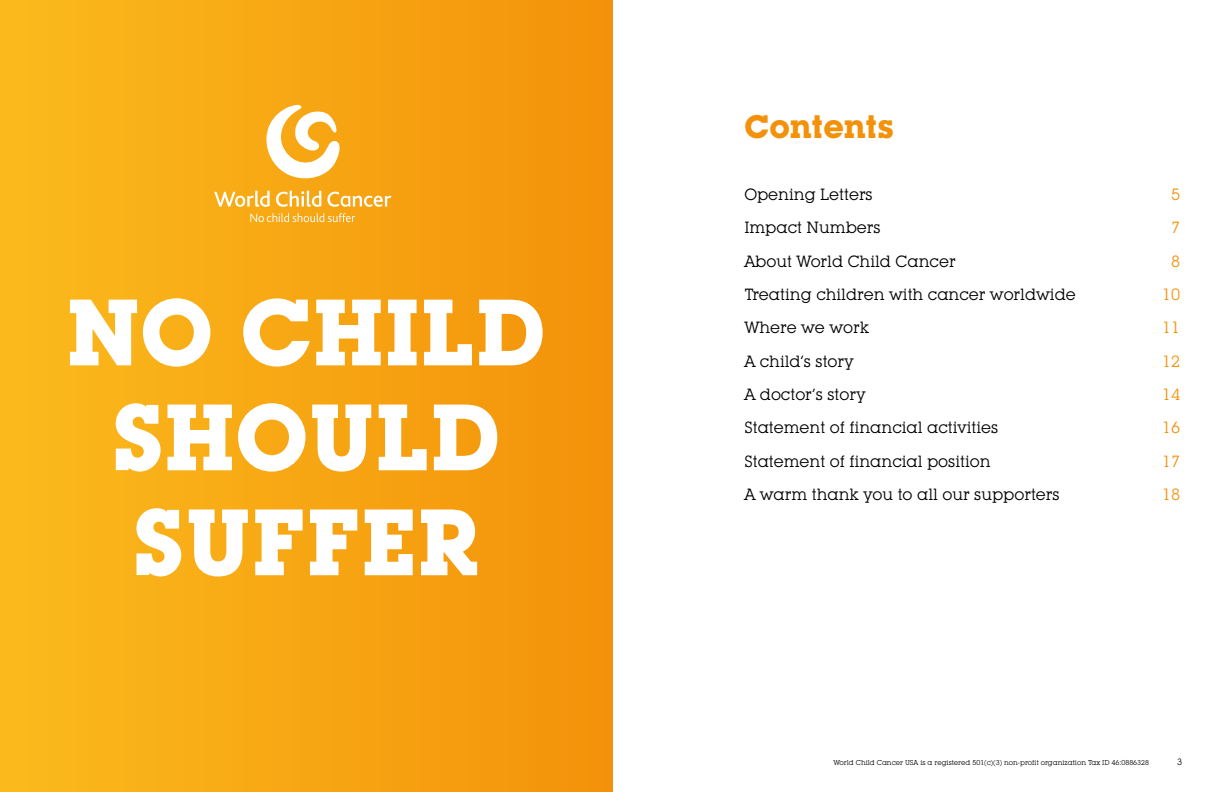
<style>
.page{position:relative;width:1224px;height:792px;background:#fff}
.page>*{position:absolute;margin:0;border:0;box-sizing:border-box;transform-origin:0 0}
.t1{font:700 92.5px/104.9px "Lubalin Graph IT Cby BT";color:#fff;text-align:center}
.t2{font:700 32px "Lubalin Graph IT Cby BT";color:#f3920a}
.t3{font:16px "Lubalin Graph IT Cby BT";color:#000}
.t4{font:16px "Lubalin Graph IT Cby BT";color:#f3920a}
.t5{font:9px "Lubalin Graph IT Cby BT";color:#000}
.t6{font:7px "Lubalin Graph IT Cby BT";color:#000}
</style>
<div class="page">
<div style="left:0;top:0;width:612px;height:792px;background:linear-gradient(to right,#fbbb1c,#f3920a)"></div>
<svg style="left:214px;top:191px;width:56px;height:16px"></svg>
<svg style="left:276px;top:191px;width:45px;height:16px"></svg>
<svg style="left:327px;top:192px;width:64px;height:15px"></svg>
<svg style="left:250px;top:213px;width:105px;height:9px"></svg>
<svg style="left:266px;top:105px;width:77px;height:74px"></svg>
<h1 class="t1" style="left:67px;top:279px;width:480px">NO CHILD<br>SHOULD<br>SUFFER</h1>
<h2 class="t2" style="left:744px;top:107px;width:151px">Contents</h2>
<p class="t3" style="left:744px;top:184px;width:130px">Opening Letters</p>
<p class="t4" style="left:1171px;top:184px;width:11px">5</p>
<p class="t3" style="left:744px;top:218px;width:138px">Impact Numbers</p>
<p class="t4" style="left:1171px;top:218px;width:11px">7</p>
<p class="t3" style="left:744px;top:251px;width:213px">About World Child Cancer</p>
<p class="t4" style="left:1171px;top:251px;width:11px">8</p>
<p class="t3" style="left:744px;top:284px;width:333px">Treating children with cancer worldwide</p>
<p class="t4" style="left:1162px;top:284px;width:20px">10</p>
<p class="t3" style="left:744px;top:318px;width:126px">Where we work</p>
<p class="t4" style="left:1162px;top:318px;width:20px">11</p>
<p class="t3" style="left:744px;top:351px;width:111px">A child’s story</p>
<p class="t4" style="left:1162px;top:351px;width:20px">12</p>
<p class="t3" style="left:744px;top:385px;width:123px">A doctor’s story</p>
<p class="t4" style="left:1162px;top:385px;width:20px">14</p>
<p class="t3" style="left:744px;top:418px;width:255px">Statement of financial activities</p>
<p class="t4" style="left:1162px;top:418px;width:20px">16</p>
<p class="t3" style="left:744px;top:451px;width:248px">Statement of financial position</p>
<p class="t4" style="left:1162px;top:451px;width:20px">17</p>
<p class="t3" style="left:744px;top:485px;width:317px">A warm thank you to all our supporters</p>
<p class="t4" style="left:1162px;top:485px;width:20px">18</p>
<p class="t6" style="left:833px;top:759px;width:317px">World Child Cancer USA is a registered 501(c)(3) non-profit organization Tax ID 46:0886328</p>
<p class="t5" style="left:1177px;top:757px;width:7px">3</p>
</div>
